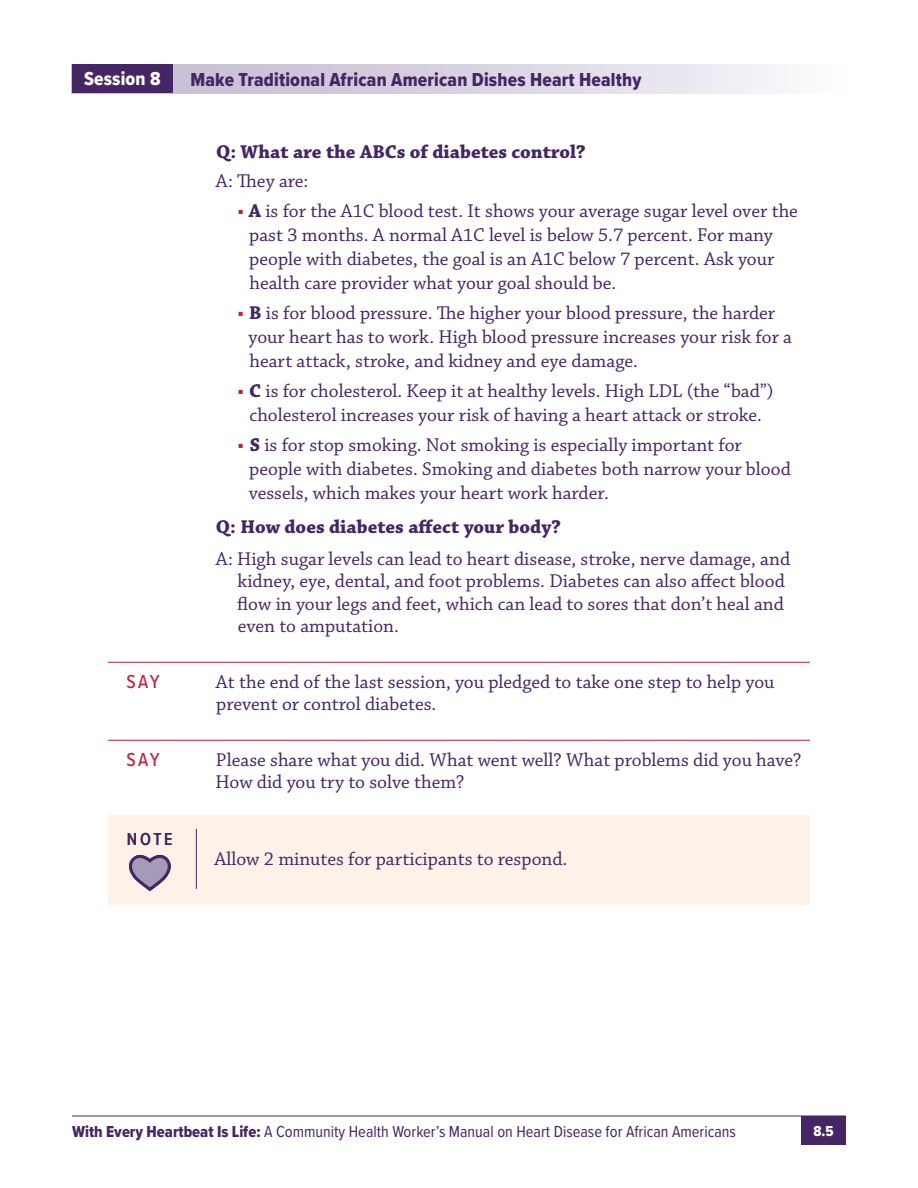
<style>
.page{position:relative;width:918px;height:1188px;background:#fff}
.page>*{position:absolute;margin:0;border:0;box-sizing:border-box;transform-origin:0 0}
.t1{font:19.5px/24px "Chaparral Pro";color:#462565}
.t2{font:700 19.5px "Chaparral Pro";color:#462565}
.t3{font:19.5px "Proxima Nova Cond Extrabld";letter-spacing:.01em;color:#462565}
.t4{font:19.5px "Proxima Nova Cond Extrabld";letter-spacing:.01em;color:#fff}
.t5{font:500 19.5px "Proxima Nova Cond";letter-spacing:.1em;color:#c22141}
.t6{font:16.5px "Proxima Nova Cond";color:#462565}
.t7{font:15px "Proxima Nova Cond Extrabld";color:#fff}
.s1{font-family:"Acumin Pro Cond";font-weight:900;color:#be1f39}
.s2{font-weight:700}
.s3{font-family:"Proxima Nova Cond Extrabld"}
</style>
<div class="page">
<svg style="left:173px;top:64px;width:603px;height:29px;background:#dad6e3"></svg>
<div style="left:72px;top:64px;width:101px;height:29px;background:#462565"></div>
<hr style="left:108px;top:662px;width:702px;height:1px;background:#be1f39">
<hr style="left:108px;top:740px;width:702px;height:1px;background:#be1f39">
<div style="left:108px;top:815px;width:702px;height:90px;background:#fcf2e8"></div>
<svg style="left:129px;top:854px;width:42px;height:37px"></svg>
<hr style="left:196px;top:829px;width:1px;height:60px;background:#462565">
<hr style="left:72px;top:1116px;width:774px;height:1px;background:#462565">
<div style="left:801px;top:1116px;width:45px;height:28px;background:#462565"></div>
<p class="t4" style="left:84px;top:64px;width:78px">Session 8</p>
<p class="t3" style="left:191px;top:65px;width:453px">Make Traditional African American Dishes Heart Healthy</p>
<p class="t2" style="left:216px;top:141px;width:371px">Q: What are the ABCs of diabetes control?</p>
<p class="t1" style="left:216px;top:170px;width:94px">A: They are:</p>
<p class="t1" style="left:249px;top:200px;width:550px;text-indent:-11px"><span class="s1">•</span> <span class="s2">A</span> is for the A1C blood test. It shows your average sugar level over the past 3 months. A normal A1C level is below 5.7 percent. For many people with diabetes, the goal is an A1C below 7 percent. Ask your health care provider what your goal should be.</p>
<p class="t1" style="left:248px;top:302px;width:545px;text-indent:-11px"><span class="s1">•</span> <span class="s2">B</span> is for blood pressure. The higher your blood pressure, the harder your heart has to work. High blood pressure increases your risk for a heart attack, stroke, and kidney and eye damage.</p>
<p class="t1" style="left:238px;top:380px;width:537px;text-align:center"><span class="s1">•</span> <span class="s2">C</span> is for cholesterol. Keep it at healthy levels. High LDL (the “bad”) cholesterol increases your risk of having a heart attack or stroke.</p>
<p class="t1" style="left:249px;top:434px;width:544px;text-indent:-11px"><span class="s1">•</span> <span class="s2">S</span> is for stop smoking. Not smoking is especially important for people with diabetes. Smoking and diabetes both narrow your blood vessels, which makes your heart work harder.</p>
<p class="t2" style="left:216px;top:516px;width:346px">Q: How does diabetes affect your body?</p>
<p class="t1" style="left:237px;top:548px;width:554px;line-height:22.5px;text-indent:-21px">A: High sugar levels can lead to heart disease, stroke, nerve damage, and kidney, eye, dental, and foot problems. Diabetes can also affect blood flow in your legs and feet, which can lead to sores that don’t heal and even to amputation.</p>
<p class="t5" style="left:126px;top:667px;width:35px">SAY</p>
<p class="t1" style="left:216px;top:671px;width:560px;line-height:22.5px">At the end of the last session, you pledged to take one step to help you prevent or control diabetes.</p>
<p class="t5" style="left:126px;top:745px;width:35px">SAY</p>
<p class="t1" style="left:216px;top:749px;width:587px;line-height:22.5px">Please share what you did. What went well? What problems did you have?<br>How did you try to solve them?</p>
<p class="t1" style="left:214px;top:848px;width:354px">Allow 2 minutes for participants to respond.</p>
<p class="t6" style="left:72px;top:1120px;width:665px"><span class="s3">With Every Heartbeat Is Life:</span> A Community Health Worker’s Manual on Heart Disease for African Americans</p>
<p class="t7" style="left:813px;top:1120px;width:22px">8.5</p>
</div>
